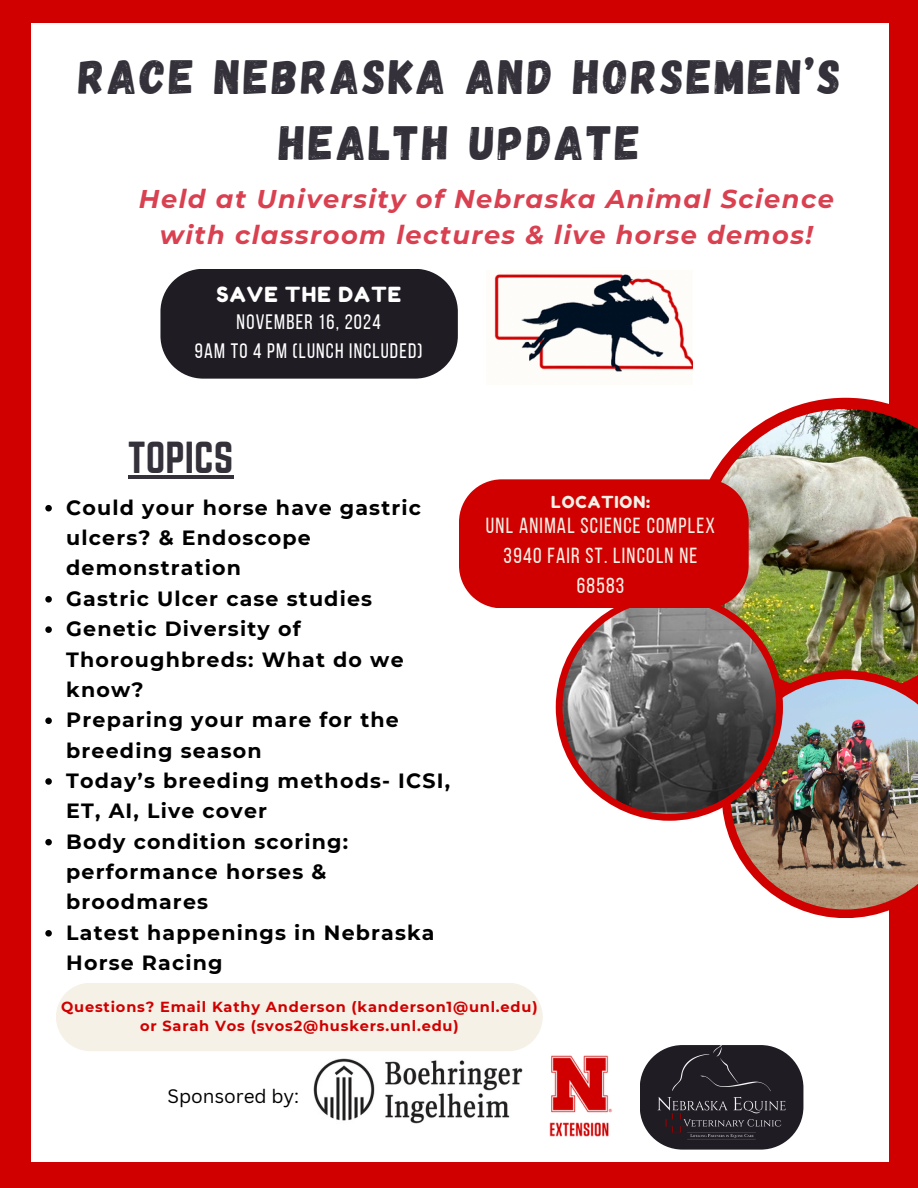
<style>
.page{position:relative;width:918px;height:1188px;background:#d00000}
.page>*{position:absolute;margin:0;border:0;box-sizing:border-box;transform-origin:0 0}
.t1{font:48.15px/66.3px "Gagalin";letter-spacing:.065em;color:#34313a;text-align:center}
.t2{font:39.15px "Norwester";color:#34313a}
.t3{font:italic 700 25.65px/36px "Montserrat";letter-spacing:.055em;color:#d94050;text-align:center}
.t4{font:21.75px/30px "Bebas Neue";letter-spacing:.055em;color:#f5f1e7;text-align:center}
.t5{font:20.85px/26.7px "Bebas Neue";letter-spacing:.055em;color:#fff;text-align:center}
.t6{font:700 20.55px/30.3px "Montserrat";letter-spacing:.055em;color:#000}
.t7{font:18.9px "Canva Sans";color:#000}
.t8{font:16.5px "Fredoka One";letter-spacing:.055em;color:#f5f1e7}
.t9{font:700 14.55px/19.2px "Montserrat";letter-spacing:.055em;color:#d00000;text-align:center}
.s1{font-family:"Fredoka One"}
</style>
<div class="page">
<div style="left:31px;top:23px;width:857px;height:1139px;background:#fff"></div>
<img style="left:494px;top:274px;width:198px;height:98px">
<img style="left:549px;top:1055px;width:64px;height:82px">
<div style="left:160px;top:269px;width:298px;height:110px;background:#1f1c24"></div>
<svg style="left:788px;top:398px;width:101px;height:11px"></svg>
<img style="left:710px;top:409px;width:208px;height:261px">
<svg style="left:722px;top:670px;width:196px;height:248px"></svg>
<img style="left:730px;top:679px;width:188px;height:231px">
<svg style="left:45px;top:505px;width:7px;height:6px"></svg>
<svg style="left:45px;top:596px;width:7px;height:7px"></svg>
<svg style="left:45px;top:626px;width:7px;height:7px"></svg>
<svg style="left:45px;top:718px;width:7px;height:6px"></svg>
<svg style="left:45px;top:778px;width:7px;height:7px"></svg>
<svg style="left:45px;top:839px;width:7px;height:6px"></svg>
<svg style="left:45px;top:930px;width:7px;height:7px"></svg>
<div style="left:556px;top:594px;width:227px;height:227px;background:#d00000;border-radius:50%"></div>
<img style="left:563px;top:600px;width:213px;height:214px;border-radius:50%">
<div style="left:640px;top:1045px;width:163px;height:105px;background:#1f1c24;border-radius:43px"></div>
<img style="left:657px;top:1045px;width:129px;height:97px">
<img style="left:313px;top:1059px;width:210px;height:64px">
<div style="left:56px;top:983px;width:487px;height:68px;background:#f5f1e7"></div>
<div style="left:459px;top:479px;width:290px;height:129px;background:#d00000"></div>
<hr style="left:128px;top:476px;width:105px;height:3px;background:#34313a">
<p class="t1" style="left:79px;top:41px;width:764px">RACE NEBRASKA AND HORSEMEN’S<br>HEALTH UPDATE</p>
<p class="t3" style="left:139px;top:180px;width:696px">Held at University of Nebraska Animal Science with classroom lectures &amp; live horse demos!</p>
<h4 class="t5" style="left:216px;top:284px;width:186px"><span class="s1">SAVE THE DATE<br></span>NOVEMBER 16, 2024</h4>
<h4 class="t5" style="left:195px;top:339px;width:229px">9AM TO 4 PM (LUNCH INCLUDED)</h4>
<p class="t2" style="left:128px;top:434px;width:107px">TOPICS</p>
<h5 class="t8" style="left:551px;top:492px;width:101px">LOCATION:</h5>
<h5 class="t4" style="left:486px;top:512px;width:231px">UNL ANIMAL SCIENCE COMPLEX<br>3940 FAIR ST. LINCOLN NE<br>68583</h5>
<h4 class="t6" style="left:66px;top:492px;width:356px">Could your horse have gastric ulcers? &amp; Endoscope demonstration</h4>
<p class="t6" style="left:66px;top:583px;width:307px">Gastric Ulcer case studies</p>
<p class="t6" style="left:66px;top:614px;width:339px">Genetic Diversity of<br>Thoroughbreds: What do we know?</p>
<p class="t6" style="left:66px;top:705px;width:334px">Preparing your mare for the breeding season</p>
<p class="t6" style="left:66px;top:765px;width:385px">Today’s breeding methods- ICSI,<br>ET, AI, Live cover</p>
<p class="t6" style="left:66px;top:826px;width:283px">Body condition scoring: performance horses &amp; broodmares</p>
<p class="t6" style="left:66px;top:917px;width:370px">Latest happenings in Nebraska<br>Horse Racing</p>
<p class="t9" style="left:61px;top:997px;width:478px">Questions? Email Kathy Anderson (kanderson1@unl.edu) or Sarah Vos (svos2@huskers.unl.edu)</p>
<p class="t7" style="left:168px;top:1083px;width:133px">Sponsored by:</p>
</div>
